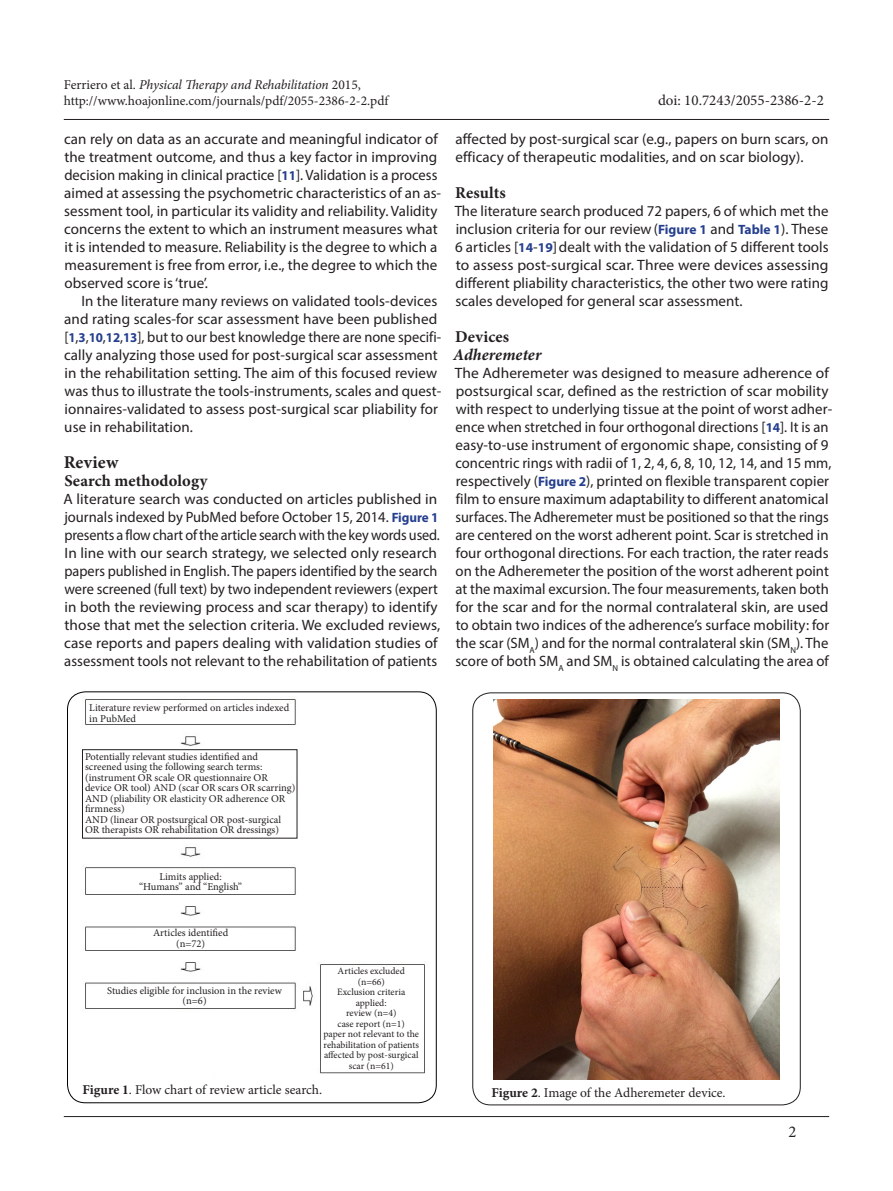
<style>
.page{position:relative;width:893px;height:1191px;background:#fff}
.page>*{position:absolute;margin:0;border:0;box-sizing:border-box;transform-origin:0 0}
.t1{font:700 18px "Minion Pro";letter-spacing:.015em;color:#231f20}
.t2{font:700 16.5px "Minion Pro";letter-spacing:.01em;color:#231f20}
.t3{font:italic 700 16.5px "Minion Pro";letter-spacing:.005em;color:#231f20}
.t4{font:16.5px "Minion Pro";color:#231f20}
.t5{font:15px/18px "Myriad Pro";letter-spacing:.005em;color:#231f20}
.t6{font:15px "Minion Pro";color:#231f20}
.t7{font:13.5px/16.2px "Minion Pro";color:#231f20}
.t8{font:10.5px/10.5px "Minion Pro";color:#231f20;text-align:center}
.t9{font:9.75px/10.5px "Minion Pro";color:#231f20;text-align:center}
.s1{font-style:italic}
.s2{font-weight:700;font-size:13.5px;color:#253f8e}
.s3{font-weight:700}
</style>
<div class="page">
<hr style="left:64px;top:1116px;width:765px;height:1px;background:#231f20">
<hr style="left:64px;top:119px;width:765px;height:1px;background:#231f20">
<img style="left:72px;top:692px;width:360px;height:382px">
<div style="left:89px;top:703px;width:204px;height:20px;background:#fff"></div>
<div style="left:85px;top:752px;width:211px;height:85px;background:#fff"></div>
<div style="left:82px;top:749px;width:215px;height:89px;border:1px solid #231f20"></div>
<div style="left:138px;top:872px;width:105px;height:21px;background:#fff"></div>
<div style="left:138px;top:928px;width:105px;height:21px;background:#fff"></div>
<div style="left:100px;top:986px;width:189px;height:21px;background:#fff"></div>
<div style="left:321px;top:967px;width:100px;height:102px;background:#fff"></div>
<img style="left:494px;top:699px;width:285px;height:381px">
<div style="left:472px;top:692px;width:329px;height:413px;border:1px solid #231f20;border-radius:18px"></div>
<p class="t7" style="left:64px;top:76px;width:326px">Ferriero et al. <span class="s1">Physical Therapy and Rehabilitation</span> 2015, http://www.hoajonline.com/journals/pdf/2055-2386-2-2.pdf</p>
<p class="t5" style="left:64px;top:130px;width:378px">can rely on data as an accurate and meaningful indicator of the treatment outcome, and thus a key factor in improving decision making in clinical practice [<span class="s2">11</span>]. Validation is a process aimed at assessing the psychometric characteristics of an as&shy;sessment tool, in particular its validity and reliability. Validity concerns the extent to which an instrument measures what it is intended to measure. Reliability is the degree to which a measurement is free from error, i.e., the degree to which the observed score is ‘true’.</p>
<p class="t5" style="left:64px;top:292px;width:379px;text-indent:17px">In the literature many reviews on validated tools-devices and rating scales-for scar assessment have been published [<span class="s2">1</span>,<span class="s2">3</span>,<span class="s2">10</span>,<span class="s2">12</span>,<span class="s2">13</span>], but to our best knowledge there are none specifi&shy;cally analyzing those used for post-surgical scar assessment in the rehabilitation setting. The aim of this focused review was thus to illustrate the tools-instruments, scales and quest&shy;ionnaires-validated to assess post-surgical scar pliability for use in rehabilitation.</p>
<p class="t1" style="left:64px;top:450px;width:56px">Review</p>
<p class="t2" style="left:64px;top:469px;width:145px">Search methodology</p>
<p class="t5" style="left:64px;top:490px;width:378px">A literature search was conducted on articles published in journals indexed by PubMed before October 15, 2014. <span class="s2">Figure 1 </span>presents a flow chart of the article search with the key words used.<br>In line with our search strategy, we selected only research papers published in English. The papers identified by the search were screened (full text) by two independent reviewers (expert in both the reviewing process and scar therapy) to identify those that met the selection criteria. We excluded reviews, case reports and papers dealing with validation studies of assessment tools not relevant to the rehabilitation of patients</p>
<p class="t8" style="left:89px;top:703px;width:202px;text-align:left">Literature review performed on articles indexed in PubMed</p>
<p class="t8" style="left:85px;top:751px;width:212px;text-align:left">Potentially relevant studies identified and screened using the following search terms: (instrument OR scale OR questionnaire OR device OR tool) AND (scar OR scars OR scarring)<br>AND (pliability OR elasticity OR adherence OR firmness)<br>AND (linear OR postsurgical OR post-surgical OR therapists OR rehabilitation OR dressings)</p>
<p class="t8" style="left:139px;top:871px;width:104px">Limits applied: “Humans” and “English”</p>
<p class="t8" style="left:153px;top:927px;width:77px">Articles identified (n=72)</p>
<p class="t8" style="left:107px;top:985px;width:176px">Studies eligible for inclusion in the review (n=6)</p>
<p class="t9" style="left:323px;top:965px;width:97px">Articles excluded (n=66)<br>Exclusion criteria applied:<br>review (n=4)<br>case report (n=1)<br>paper not relevant to the rehabilitation of patients affected by post-surgical scar (n=61)</p>
<p class="t6" style="left:658px;top:91px;width:167px">doi: 10.7243/2055-2386-2-2</p>
<p class="t5" style="left:455px;top:130px;width:374px">affected by post-surgical scar (e.g., papers on burn scars, on efficacy of therapeutic modalities, and on scar biology).</p>
<p class="t2" style="left:455px;top:181px;width:52px">Results</p>
<p class="t5" style="left:455px;top:202px;width:376px;text-align:justify">The literature search produced 72 papers, 6 of which met the inclusion criteria for our review(<span class="s2">Figure 1</span> and <span class="s2">Table 1</span>). These 6 articles [<span class="s2">14</span>-<span class="s2">19</span>]dealt with the validation of 5 different tools to assess post-surgical scar. Three were devices assessing different pliability characteristics, the other two were rating scales developed for general scar assessment.</p>
<p class="t2" style="left:455px;top:325px;width:55px">Devices</p>
<p class="t3" style="left:453px;top:343px;width:90px">Adheremeter</p>
<p class="t5" style="left:455px;top:364px;width:379px">The Adheremeter was designed to measure adherence of postsurgical scar, defined as the restriction of scar mobility with respect to underlying tissue at the point of worst adher&shy;ence when stretched in four orthogonal directions [<span class="s2">14</span>]. It is an easy-to-use instrument of ergonomic shape, consisting of 9 concentric rings with radii of 1, 2, 4, 6, 8, 10, 12, 14, and 15 mm, respectively (<span class="s2">Figure 2</span>), printed on flexible transparent copier film to ensure maximum adaptability to different anatomical surfaces. The Adheremeter must be positioned so that the rings are centered on the worst adherent point. Scar is stretched in four orthogonal directions. For each traction, the rater reads on the Adheremeter the position of the worst adherent point at the maximal excursion. The four measurements, taken both for the scar and for the normal contralateral skin, are used to obtain two indices of the adherence’s surface mobility: for the scar (SM<sub>A</sub>) and for the normal contralateral skin (SM<sub>N</sub>). The score of both SM<sub>A</sub> and SM<sub>N</sub> is obtained calculating the area of</p>
<p class="t7" style="left:82px;top:1081px;width:241px"><span class="s3">Figure 1</span>. Flow chart of review article search.</p>
<p class="t7" style="left:491px;top:1084px;width:236px"><span class="s3">Figure 2</span>. Image of the Adheremeter device.</p>
<p class="t4" style="left:788px;top:1120px;width:9px">2</p>
</div>
